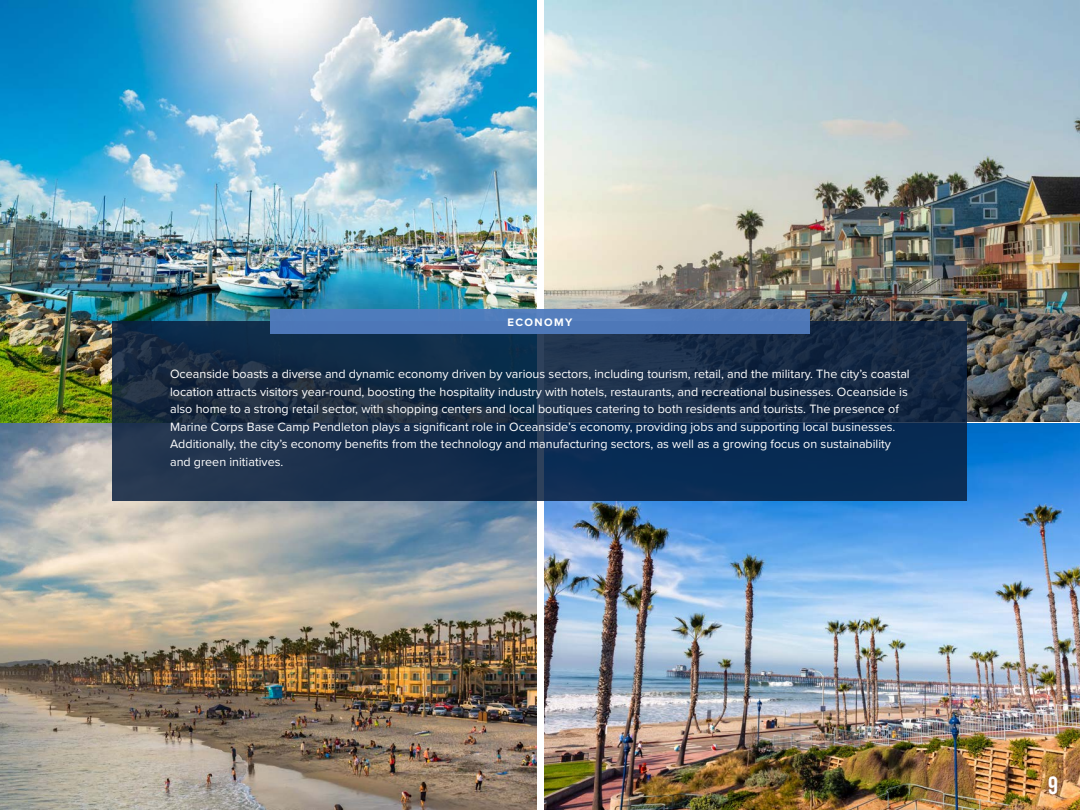
<style>
.page{position:relative;width:1080px;height:810px;background:#fff}
.page>*{position:absolute;margin:0;border:0;box-sizing:border-box;transform-origin:0 0}
.t1{font:700 25px "Bebas Neue";color:#fff}
.t2{font:12.5px/17.5px "Proxima Nova";color:#fff}
.t3{font:700 11.25px "Proxima Nova";letter-spacing:.12em;color:#fff}
</style>
<div class="page">
<svg style="left:967px;top:421px;width:113px;height:1px"></svg>
<img style="left:544px;top:0;width:536px;height:421px">
<img style="left:0;top:0;width:536px;height:810px">
<img style="left:544px;top:423px;width:536px;height:387px">
<svg style="left:113px;top:322px;width:854px;height:179px;background:#152d4a"></svg>
<div style="left:270px;top:309px;width:540px;height:24px;background:#517cbe"></div>
<p class="t3" style="left:508px;top:313px;width:66px">ECONOMY</p>
<p class="t2" style="left:170px;top:365px;width:741px">Oceanside boasts a diverse and dynamic economy driven by various sectors, including tourism, retail, and the military. The city’s coastal location attracts visitors year-round, boosting the hospitality industry with hotels, restaurants, and recreational businesses. Oceanside is also home to a strong retail sector, with shopping centers and local boutiques catering to both residents and tourists. The presence of Marine Corps Base Camp Pendleton plays a significant role in Oceanside’s economy, providing jobs and supporting local businesses.<br>Additionally, the city’s economy benefits from the technology and manufacturing sectors, as well as a growing focus on sustainability and green initiatives.</p>
<h1 class="t1" style="left:1048px;top:772px;width:11px">9</h1>
</div>
